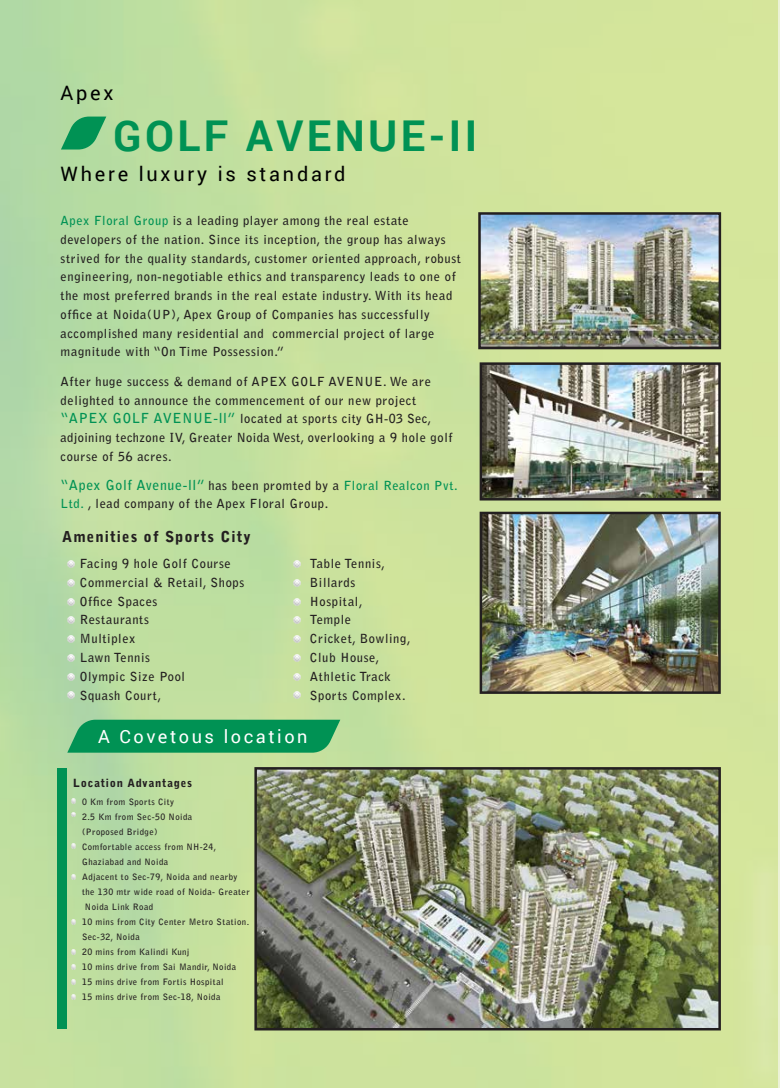
<style>
.page{position:relative;width:780px;height:1088px;background:#fff}
.page>*{position:absolute;margin:0;border:0;box-sizing:border-box;transform-origin:0 0}
.t1{font:700 42.5px "Roboto";letter-spacing:.08em;color:#009254}
.t2{font:19.88px "Roboto";letter-spacing:.14em;color:#000}
.t3{font:18.12px "Roboto";letter-spacing:.14em;color:#fff}
.t4{font:900 15px "Bell Gothic Std";letter-spacing:.07em;color:#231f20}
.t5{font:700 13.75px "Bell Gothic Std";letter-spacing:.05em;color:#009254}
.t6{font:700 12.5px/18.8px "Bell Gothic Std";letter-spacing:.05em;color:#231f20}
.t7{font:900 11.25px "Bell Gothic Std";letter-spacing:.07em;color:#231f20}
.t8{font:700 8.75px "Bell Gothic Std";letter-spacing:.05em;color:#231f20}
.s1{color:#009254}
.s2{font-size:13.75px;color:#009254}
.s3{font-size:12.5px;color:#231f20}
.s4{font-size:12.5px}
</style>
<div class="page">
<img style="left:0;top:0;width:777px;height:1088px">
<svg style="left:67px;top:720px;width:273px;height:33px;background:#0d9759"></svg>
<svg style="left:71px;top:798px;width:5px;height:5px"></svg>
<svg style="left:71px;top:812px;width:5px;height:5px"></svg>
<svg style="left:71px;top:843px;width:5px;height:5px"></svg>
<svg style="left:71px;top:875px;width:5px;height:4px"></svg>
<svg style="left:71px;top:920px;width:5px;height:4px"></svg>
<svg style="left:71px;top:950px;width:5px;height:4px"></svg>
<svg style="left:71px;top:965px;width:5px;height:4px"></svg>
<svg style="left:71px;top:980px;width:5px;height:4px"></svg>
<svg style="left:71px;top:995px;width:5px;height:4px"></svg>
<svg style="left:61px;top:117px;width:45px;height:32px"></svg>
<img style="left:481px;top:215px;width:237px;height:131px">
<div style="left:478px;top:212px;width:243px;height:137px;border:2px solid #231f20"></div>
<svg style="left:67px;top:560px;width:7px;height:7px"></svg>
<svg style="left:67px;top:579px;width:7px;height:7px"></svg>
<svg style="left:67px;top:598px;width:7px;height:7px"></svg>
<svg style="left:67px;top:616px;width:7px;height:8px"></svg>
<svg style="left:67px;top:635px;width:7px;height:7px"></svg>
<svg style="left:67px;top:654px;width:7px;height:7px"></svg>
<svg style="left:67px;top:673px;width:7px;height:7px"></svg>
<svg style="left:67px;top:692px;width:7px;height:7px"></svg>
<svg style="left:294px;top:560px;width:7px;height:7px"></svg>
<svg style="left:294px;top:579px;width:7px;height:7px"></svg>
<svg style="left:294px;top:598px;width:7px;height:7px"></svg>
<svg style="left:294px;top:616px;width:7px;height:8px"></svg>
<svg style="left:294px;top:635px;width:7px;height:7px"></svg>
<svg style="left:294px;top:654px;width:7px;height:7px"></svg>
<svg style="left:294px;top:673px;width:7px;height:7px"></svg>
<svg style="left:294px;top:692px;width:7px;height:7px"></svg>
<img style="left:482px;top:365px;width:235px;height:132px">
<div style="left:479px;top:362px;width:241px;height:138px;border:2px solid #231f20"></div>
<img style="left:482px;top:515px;width:235px;height:176px">
<div style="left:479px;top:512px;width:241px;height:182px;border:2px solid #231f20"></div>
<div style="left:58px;top:768px;width:9px;height:261px;background:#009254"></div>
<img style="left:257px;top:770px;width:460px;height:257px">
<div style="left:254px;top:767px;width:466px;height:263px;border:2px solid #231f20"></div>
<h2 class="t2" style="left:61px;top:79px;width:54px">Apex</h2>
<h1 class="t1" style="left:113px;top:106px;width:365px">GOLF AVENUE-II</h1>
<h2 class="t2" style="left:61px;top:160px;width:286px">Where luxury is standard</h2>
<p class="t6" style="left:61px;top:211px;width:402px"><span class="s1">Apex Floral Group</span> is a leading player among the real estate developers of the nation. Since its inception, the group has always strived for the quality standards, customer oriented approach, robust engineering, non-negotiable ethics and transparency leads to one of the most preferred brands in the real estate industry. With its head office at Noida(UP), Apex Group of Companies has successfully accomplished many residential and commercial project of large magnitude with “On Time Possession.”</p>
<p class="t6" style="left:61px;top:372px;width:393px">After huge success &amp; demand of APEX GOLF AVENUE. We are delighted to announce the commencement of our new project <span class="s2">“APEX GOLF AVENUE-ll”</span> located at sports city GH-03 Sec, adjoining techzone IV, Greater Noida West, overlooking a 9 hole golf course of 56 acres.</p>
<p class="t5" style="left:61px;top:476px;width:398px">“Apex Golf Avenue-ll” <span class="s3">has been promted by a</span> <span class="s4">Floral Realcon Pvt.</span></p>
<p class="t6" style="left:61px;top:494px;width:269px"><span class="s1">Ltd.</span> , lead company of the Apex Floral Group.</p>
<p class="t4" style="left:62px;top:528px;width:190px">Amenities of Sports City</p>
<p class="t6" style="left:80px;top:554px;width:166px">Facing 9 hole Golf Course<br>Commercial &amp; Retail, Shops<br>Office Spaces<br>Restaurants<br>Multiplex<br>Lawn Tennis<br>Olympic Size Pool<br>Squash Court,</p>
<p class="t6" style="left:310px;top:554px;width:102px">Table Tennis,<br>Billards<br>Hospital,<br>Temple<br>Cricket, Bowling,<br>Club House,<br>Athletic Track<br>Sports Complex.</p>
<h3 class="t3" style="left:98px;top:724px;width:211px">A Covetous location</h3>
<p class="t7" style="left:73px;top:776px;width:120px">Location Advantages</p>
<p class="t8" style="left:82px;top:796px;width:93px">0 Km from Sports City</p>
<p class="t8" style="left:82px;top:811px;width:112px">2.5 Km from Sec-50 Noida</p>
<p class="t8" style="left:82px;top:826px;width:77px">(Proposed Bridge)</p>
<p class="t8" style="left:82px;top:841px;width:136px">Comfortable access from NH-24,</p>
<p class="t8" style="left:82px;top:856px;width:88px">Ghaziabad and Noida</p>
<p class="t8" style="left:82px;top:871px;width:157px">Adjacent to Sec-79, Noida and nearby</p>
<p class="t8" style="left:82px;top:886px;width:169px">the 130 mtr wide road of Noida- Greater</p>
<p class="t8" style="left:85px;top:901px;width:70px">Noida Link Road</p>
<p class="t8" style="left:82px;top:916px;width:168px">10 mins from City Center Metro Station.</p>
<p class="t8" style="left:82px;top:931px;width:59px">Sec-32, Noida</p>
<p class="t8" style="left:82px;top:946px;width:109px">20 mins from Kalindi Kunj</p>
<p class="t8" style="left:82px;top:961px;width:156px">10 mins drive from Sai Mandir, Noida</p>
<p class="t8" style="left:82px;top:976px;width:143px">15 mins drive from Fortis Hospital</p>
<p class="t8" style="left:82px;top:991px;width:140px">15 mins drive from Sec-18, Noida</p>
</div>
